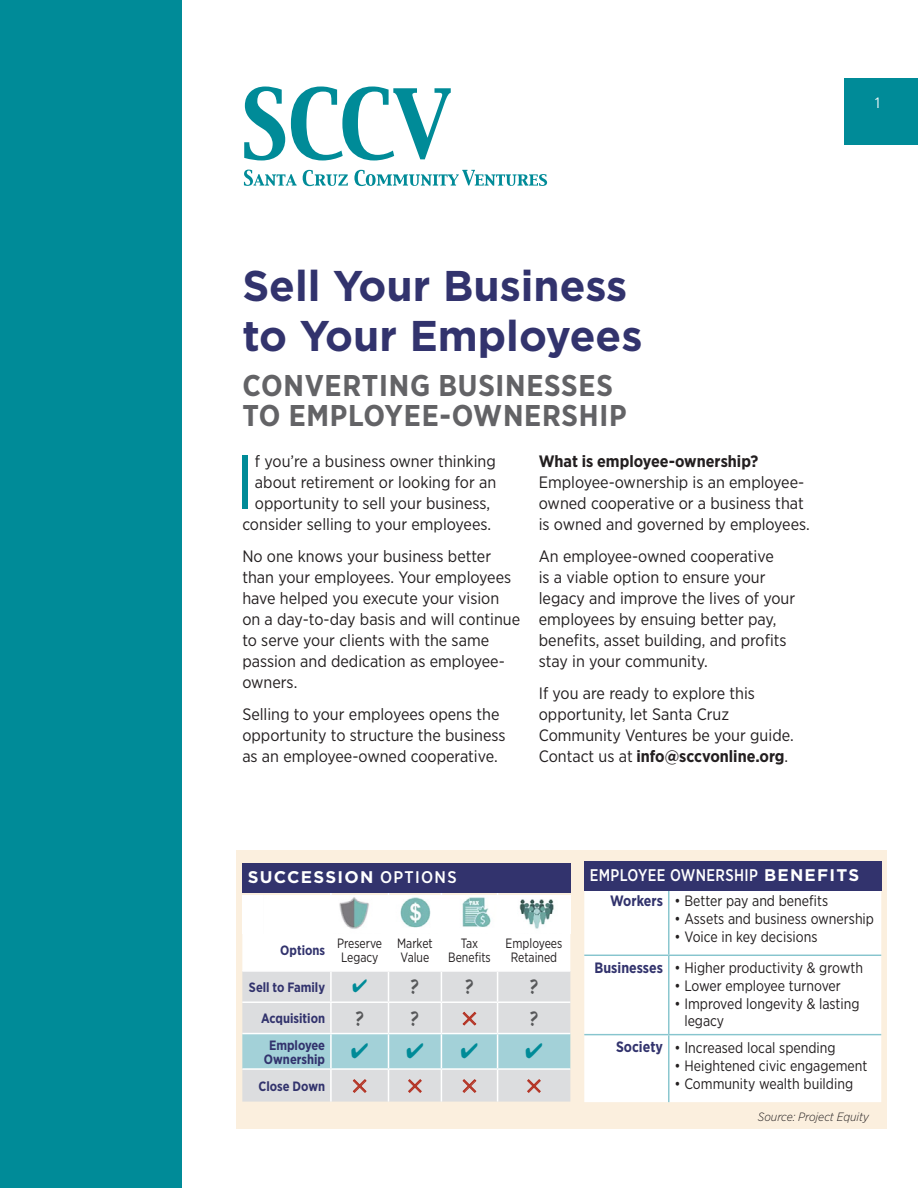
<style>
.page{position:relative;width:918px;height:1188px;background:#fff}
.page>*{position:absolute;margin:0;border:0;box-sizing:border-box;transform-origin:0 0}
.t1{font:76.5px "Gotham Narrow";color:#008b98}
.t2{font:700 42.9px/49.5px "Gotham";color:#32336d}
.t3{font:700 30px/30px "Gotham Narrow";letter-spacing:.025em;color:#636366}
.t4{font:500 16.8px "Gotham Narrow";letter-spacing:.025em;color:#fff;scale:.9 1}
.t5{font:700 16.8px "Gotham";letter-spacing:.075em;color:#fff}
.t6{font:16.5px/21px "Gotham Narrow";color:#231f20}
.t7{font:expanded 16.5px "Marker Felt";color:#57585a}
.t8{font:15px/16.5px "Gotham Narrow";color:#231f20;scale:.95 1}
.t9{font:700 15px "Gotham Narrow";color:#32336d;scale:.95 1}
.t10{font:300 15px "Frutiger";color:#fff}
.t11{font:700 13.5px/13.5px "Gotham Narrow";color:#32336d;text-align:center;scale:.95 1}
.t12{font:13.5px/13.5px "Gotham Narrow";color:#231f20;scale:.9 1}
.t13{font:italic 300 12px "Gotham Narrow";color:#231f20}
.s1{font-weight:700}
.s2{font-family:"Gotham Narrow";font-weight:500}
.s3{font-family:"Gotham";font-weight:700}
.s4{font-size:15.9px}
</style>
<div class="page">
<div style="left:845px;top:78px;width:73px;height:67px;background:#008b98"></div>
<div style="left:0;top:0;width:181px;height:1188px;background:#008b98"></div>
<div style="left:237px;top:850px;width:650px;height:279px;background:#fbefde"></div>
<svg style="left:244px;top:87px;width:41px;height:73px"></svg>
<svg style="left:291px;top:87px;width:160px;height:73px"></svg>
<svg style="left:244px;top:170px;width:53px;height:16px"></svg>
<svg style="left:303px;top:170px;width:45px;height:16px"></svg>
<svg style="left:354px;top:170px;width:193px;height:16px"></svg>
<hr style="left:330px;top:885px;width:2px;height:43px;background:#fff">
<hr style="left:388px;top:885px;width:1px;height:43px;background:#fff">
<hr style="left:441px;top:885px;width:1px;height:43px;background:#fff">
<hr style="left:497px;top:885px;width:1px;height:43px;background:#fff">
<div style="left:584px;top:891px;width:297px;height:211px;background:#fff"></div>
<hr style="left:668px;top:889px;width:1px;height:66px;background:#87c5ce">
<hr style="left:584px;top:955px;width:85px;height:1px;background:#87c5ce">
<hr style="left:669px;top:955px;width:212px;height:1px;background:#87c5ce">
<hr style="left:668px;top:956px;width:1px;height:78px;background:#87c5ce">
<hr style="left:584px;top:1034px;width:85px;height:1px;background:#87c5ce">
<hr style="left:669px;top:1034px;width:212px;height:1px;background:#87c5ce">
<hr style="left:668px;top:1035px;width:1px;height:67px;background:#87c5ce">
<div style="left:242px;top:863px;width:328px;height:29px;background:#32336d"></div>
<div style="left:584px;top:862px;width:297px;height:29px;background:#32336d"></div>
<div style="left:242px;top:895px;width:328px;height:38px;background:#fff"></div>
<img style="left:339px;top:897px;width:215px;height:31px">
<svg style="left:242px;top:928px;width:328px;height:174px;background:#dae3e5"></svg>
<p class="t10" style="left:874px;top:95px;width:10px">1</p>
<p class="t2" style="left:242px;top:260px;width:402px">Sell Your Business to Your Employees</p>
<p class="t3" style="left:242px;top:370px;width:386px">CONVERTING BUSINESSES<br>TO EMPLOYEE-OWNERSHIP</p>
<p class="t1" style="left:235px;top:435px;width:21px">I</p>
<p class="t6" style="left:255px;top:450px;width:242px">f you’re a business owner thinking</p>
<p class="t6" style="left:255px;top:471px;width:243px">about retirement or looking for an</p>
<p class="t6" style="left:255px;top:492px;width:237px">opportunity to sell your business,</p>
<p class="t6" style="left:242px;top:513px;width:250px">consider selling to your employees.</p>
<p class="t6" style="left:242px;top:545px;width:279px">No one knows your business better than your employees. Your employees have helped you execute your vision on a day-to-day basis and will continue to serve your clients with the same passion and dedication as employee&shy;owners.</p>
<p class="t6" style="left:242px;top:703px;width:265px">Selling to your employees opens the opportunity to structure the business as an employee-owned cooperative.</p>
<p class="t6" style="left:539px;top:450px;width:273px"><span class="s1">What is employee-ownership?<br></span>Employee-ownership is an employee&shy;owned cooperative or a business that is owned and governed by employees.</p>
<p class="t6" style="left:539px;top:545px;width:258px">An employee-owned cooperative<br>is a viable option to ensure your legacy and improve the lives of your employees by ensuing better pay, benefits, asset building, and profits stay in your community.</p>
<p class="t6" style="left:539px;top:682px;width:256px">If you are ready to explore this opportunity, let Santa Cruz<br>Community Ventures be your guide.<br>Contact us at <span class="s1">info@sccvonline.org</span>.</p>
<p class="t5" style="left:248px;top:867px;width:210px">SUCCESSION <span class="s2">OPTIONS</span></p>
<p class="t4" style="left:590px;top:865px;width:301px">EMPLOYEE OWNERSHIP <span class="s3">BENEFITS</span></p>
<p class="t11" style="left:280px;top:943px;width:49px">Options</p>
<p class="t12" style="left:337px;top:936px;width:52px">Preserve<br>Legacy</p>
<p class="t12" style="left:397px;top:936px;width:41px">Market<br>Value</p>
<p class="t12" style="left:448px;top:936px;width:49px;text-align:center">Tax<br>Benefits</p>
<p class="t12" style="left:506px;top:936px;width:64px;text-align:center">Employees<br>Retained</p>
<p class="t11" style="left:249px;top:981px;width:82px">Sell to Family</p>
<p class="t7" style="left:411px;top:974px;width:9px">?</p>
<p class="t7" style="left:466px;top:974px;width:9px">?</p>
<p class="t7" style="left:530px;top:974px;width:9px">?</p>
<p class="t11" style="left:261px;top:1012px;width:69px">Acquisition</p>
<p class="t7" style="left:356px;top:1005px;width:9px">?</p>
<p class="t7" style="left:411px;top:1005px;width:9px">?</p>
<p class="t7" style="left:530px;top:1005px;width:9px">?</p>
<p class="t11" style="left:264px;top:1039px;width:66px">Employee<br>Ownership</p>
<p class="t11" style="left:259px;top:1079px;width:72px">Close Down</p>
<p class="t9" style="left:610px;top:891px;width:57px">Workers</p>
<p class="t8" style="left:675px;top:892px;width:163px">• Better pay and benefits</p>
<p class="t8" style="left:675px;top:910px;width:212px">• Assets and business ownership</p>
<p class="t8" style="left:675px;top:928px;width:152px">• Voice in key decisions</p>
<p class="t9" style="left:595px;top:958px;width:73px">Businesses</p>
<p class="t8" style="left:675px;top:959px;width:200px">• Higher productivity &amp; growth</p>
<p class="t8" style="left:675px;top:977px;width:177px">• Lower employee turnover</p>
<p class="t8" style="left:684px;top:995px;width:186px;text-indent:-10px">• Improved longevity &amp; lasting legacy</p>
<p class="t9" style="left:616px;top:1038px;width:51px">Society</p>
<p class="t8" style="left:675px;top:1039px;width:171px">• <span class="s4">I</span>ncreased local spending</p>
<p class="t8" style="left:675px;top:1057px;width:205px">• Heightened civic engagement</p>
<p class="t8" style="left:675px;top:1075px;width:190px">• Community wealth building</p>
<p class="t13" style="left:758px;top:1109px;width:113px">Source: Project Equity</p>
</div>
